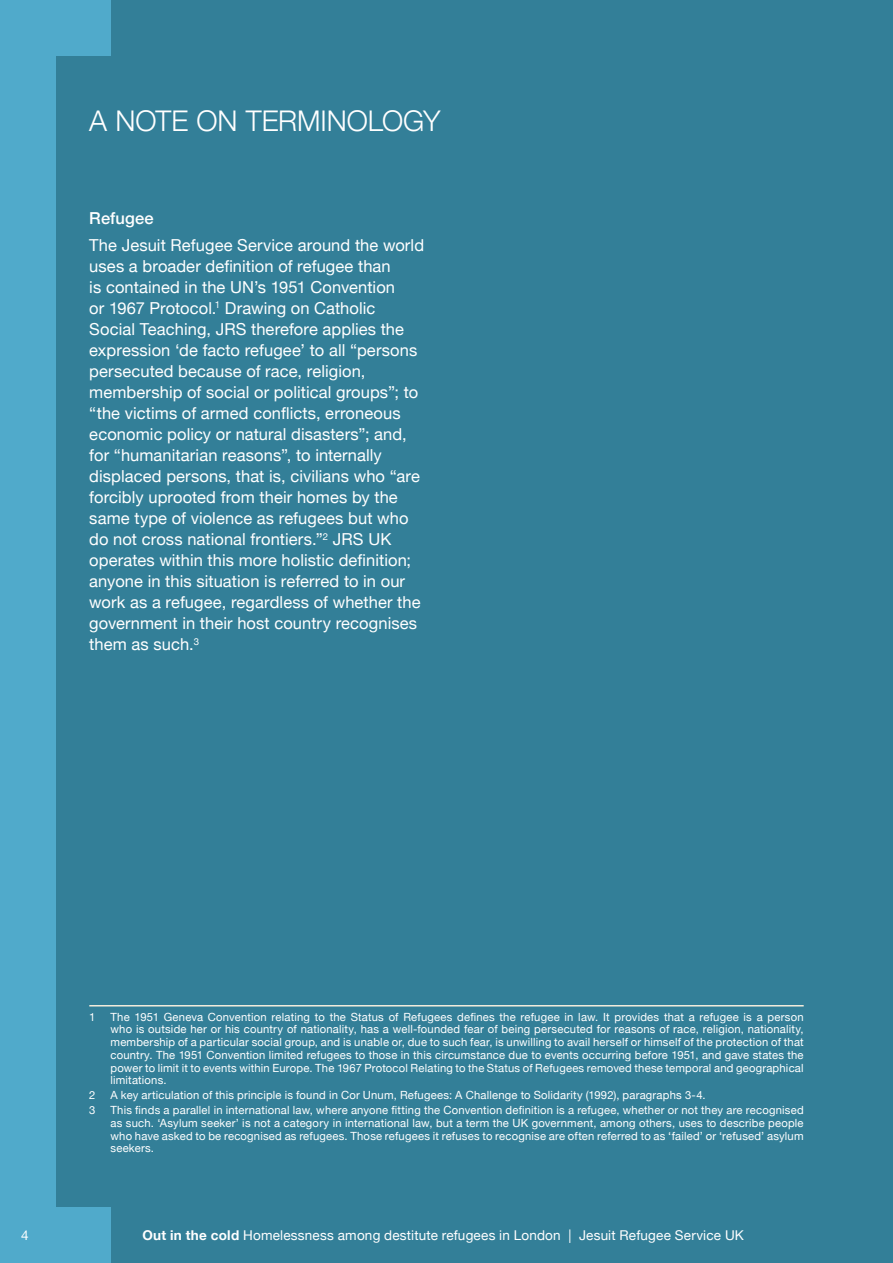
<style>
.page{position:relative;width:893px;height:1263px;background:#337f98}
.page>*{position:absolute;margin:0;border:0;box-sizing:border-box;transform-origin:0 0}
.Heading1{font:300 28.5px "Helvetica Neue";color:#fff}
.t1{font:16.5px/21px "Helvetica Neue";letter-spacing:.005em;color:#fff}
.Heading_3{font:500 16.5px "Helvetica Neue";letter-spacing:.01em;color:#fff}
.t2{font:13.5px "Helvetica Neue";letter-spacing:.015em;color:#fff}
.Footnote_text{font:11.25px/12.8px "Helvetica Neue";letter-spacing:.02em;color:#fff;text-align:justify}
.s1{font-weight:700}
</style>
<div class="page">
<div style="left:0;top:1208px;width:111px;height:55px;background:#50aacb"></div>
<div style="left:0;top:0;width:111px;height:55px;background:#50aacb"></div>
<div style="left:0;top:0;width:55px;height:1263px;background:#50aacb"></div>
<hr style="left:89px;top:1005px;width:715px;height:1px;background:#f4eddc">
<p class="Heading1" style="left:89px;top:98px;width:353px">A NOTE ON TERMINOLOGY</p>
<p class="Heading_3" style="left:89px;top:204px;width:66px">Refugee</p>
<p class="t1" style="left:89px;top:236px;width:336px">The Jesuit Refugee Service around the world uses a broader definition of refugee than<br>is contained in the UN’s 1951 Convention<br>or 1967 Protocol.<sup>1</sup> Drawing on Catholic Social Teaching, JRS therefore applies the expression ‘de facto refugee’ to all “persons persecuted because of race, religion, membership of social or political groups”; to “the victims of armed conflicts, erroneous economic policy or natural disasters”; and, for “humanitarian reasons”, to internally displaced persons, that is, civilians who “are forcibly uprooted from their homes by the same type of violence as refugees but who do not cross national frontiers.”<sup>2</sup> JRS UK operates within this more holistic definition; anyone in this situation is referred to in our work as a refugee, regardless of whether the government in their host country recognises them as such.<sup>3</sup></p>
<p class="Footnote_text" style="left:89px;top:1011px;width:8px">1</p>
<p class="Footnote_text" style="left:111px;top:1011px;width:695px">The 1951 Geneva Convention relating to the Status of Refugees defines the refugee in law. It provides that a refugee is a person who is outside her or his country of nationality, has a well-founded fear of being persecuted for reasons of race, religion, nationality, membership of a particular social group, and is unable or, due to such fear, is unwilling to avail herself or himself of the protection of that country. The 1951 Convention limited refugees to those in this circumstance due to events occurring before 1951, and gave states the power to limit it to events within Europe. The 1967 Protocol Relating to the Status of Refugees removed these temporal and geographical limitations.</p>
<p class="Footnote_text" style="left:89px;top:1089px;width:8px">2</p>
<p class="Footnote_text" style="left:111px;top:1089px;width:597px">A key articulation of this principle is found in Cor Unum, Refugees: A Challenge to Solidarity (1992), paragraphs 3-4.</p>
<p class="Footnote_text" style="left:89px;top:1104px;width:8px">3</p>
<p class="Footnote_text" style="left:111px;top:1104px;width:695px">This finds a parallel in international law, where anyone fitting the Convention definition is a refugee, whether or not they are recognised as such. ‘Asylum seeker’ is not a category in international law, but a term the UK government, among others, uses to describe people who have asked to be recognised as refugees. Those refugees it refuses to recognise are often referred to as ‘failed’ or ‘refused’ asylum seekers.</p>
<p class="t2" style="left:21px;top:1225px;width:9px">4</p>
<p class="t2" style="left:142px;top:1225px;width:603px"><span class="s1">Out in the cold</span> Homelessness among destitute refugees in London | Jesuit Refugee Service UK</p>
</div>
